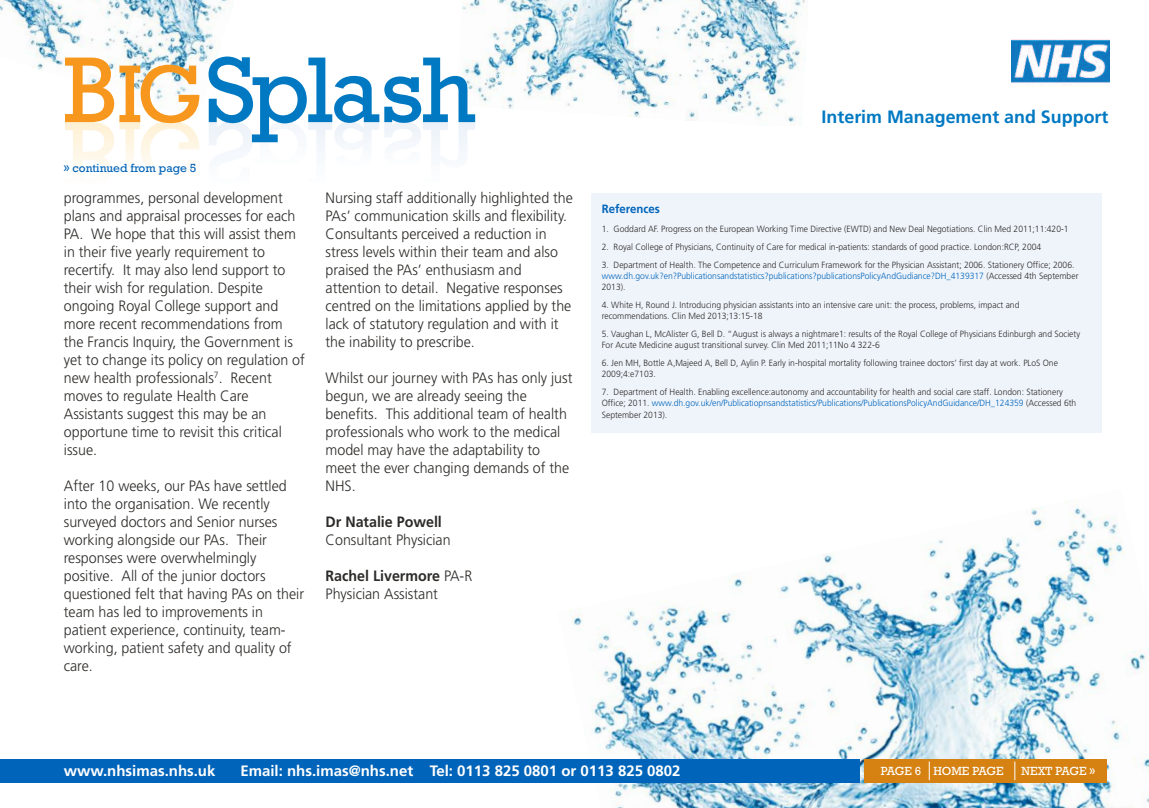
<style>
.page{position:relative;width:1149px;height:808px;background:#fff}
.page>*{position:absolute;margin:0;border:0;box-sizing:border-box;transform-origin:0 0}
.t1{font:95.1px "Rockwell";letter-spacing:-.04em;color:#0079c2}
.t2{font:83.1px "Rockwell";color:#f7971d}
.t3{font:700 17.85px "Frutiger";color:#0079c2}
.t4{font:300 15px/18px "Frutiger";color:#2d2b29;scale:.95 1}
.t5{font:700 15px "Frutiger";color:#fff}
.t6{font:700 15px "Frutiger";color:#2d2b29;scale:.95 1}
.t7{font:12px "Rockwell";color:#fff}
.t8{font:12px "Rockwell";color:#0064ba}
.t9{font:700 12px "Frutiger";color:#0064ba;scale:.95 1}
.t10{font:300 9px/10.8px "Frutiger";color:#2d2b29;scale:.95 1}
.s1{font-size:95.1px}
.s2{font-weight:700}
.s3{color:#0064ba}
</style>
<div class="page">
<img style="left:569px;top:506px;width:579px;height:302px">
<div style="left:591px;top:193px;width:510px;height:240px;background:#eff4fb"></div>
<img style="left:0;top:0;width:228px;height:113px">
<img style="left:462px;top:0;width:344px;height:123px">
<img style="left:1011px;top:39px;width:98px;height:46px">
<svg style="left:208px;top:102px;width:267px;height:50px"></svg>
<svg style="left:65px;top:121px;width:134px;height:50px"></svg>
<div style="left:863px;top:759px;width:243px;height:24px;background:#d58213"></div>
<div style="left:0;top:759px;width:859px;height:24px;background:#0064ba"></div>
<svg style="left:1014px;top:761px;width:1px;height:19px"></svg>
<svg style="left:928px;top:761px;width:1px;height:19px"></svg>
<h2 class="t2" style="left:63px;top:66px;width:142px"><span class="s1">B</span>IG</h2>
<p class="t8" style="left:64px;top:164px;width:134px">» continued from page 5</p>
<h1 class="t1" style="left:205px;top:58px;width:271px">Splash</h1>
<p class="t4" style="left:64px;top:190px;width:255px">programmes, personal development plans and appraisal processes for each PA. We hope that this will assist them in their five yearly requirement to recertify. It may also lend support to their wish for regulation. Despite ongoing Royal College support and more recent recommendations from the Francis Inquiry, the Government is yet to change its policy on regulation of new health professionals<sup>7</sup>. Recent moves to regulate Health Care Assistants suggest this may be an opportune time to revisit this critical issue.</p>
<p class="t4" style="left:64px;top:478px;width:254px">After 10 weeks, our PAs have settled into the organisation. We recently surveyed doctors and Senior nurses working alongside our PAs. Their responses were overwhelmingly positive. All of the junior doctors questioned felt that having PAs on their team has led to improvements in patient experience, continuity, team&shy;working, patient safety and quality of care.</p>
<p class="t4" style="left:325px;top:190px;width:262px">Nursing staff additionally highlighted the PAs’ communication skills and flexibility.<br>Consultants perceived a reduction in stress levels within their team and also praised the PAs’ enthusiasm and attention to detail. Negative responses centred on the limitations applied by the lack of statutory regulation and with it the inability to prescribe.</p>
<p class="t4" style="left:325px;top:370px;width:261px">Whilst our journey with PAs has only just begun, we are already seeing the benefits. This additional team of health professionals who work to the medical model may have the adaptability to meet the ever changing demands of the<br>NHS.</p>
<p class="t6" style="left:325px;top:515px;width:124px">Dr Natalie Powell</p>
<p class="t4" style="left:325px;top:532px;width:133px">Consultant Physician</p>
<p class="t4" style="left:325px;top:568px;width:156px"><span class="s2">Rachel Livermore</span> PA-R<br>Physician Assistant</p>
<p class="t3" style="left:821px;top:110px;width:288px">Interim Management and Support</p>
<p class="t9" style="left:601px;top:204px;width:63px">References</p>
<p class="t10" style="left:601px;top:224px;width:493px">1. Goddard AF. Progress on the European Working Time Directive (EWTD) and New Deal Negotiations. Clin Med 2011;11:420-1</p>
<p class="t10" style="left:601px;top:242px;width:464px">2. Royal College of Physicians, Continuity of Care for medical in-patients: standards of good practice. London:RCP, 2004</p>
<p class="t10" style="left:601px;top:260px;width:503px">3. Department of Health. The Competence and Curriculum Framework for the Physician Assistant; 2006. Stationery Office; 2006. <span class="s3">www.dh.gov.uk?en?Publicationsandstatistics?publications?publicationsPolicyAndGudiance?DH_4139317</span> (Accessed 4th September<br>2013).</p>
<p class="t10" style="left:601px;top:300px;width:441px">4. White H, Round J. Introducing physician assistants into an intensive care unit: the process, problems, impact and recommendations. Clin Med 2013;13:15-18</p>
<p class="t10" style="left:601px;top:329px;width:505px">5. Vaughan L, McAlister G, Bell D. “August is always a nightmare1: results of the Royal College of Physicians Edinburgh and Society<br>For Acute Medicine august transitional survey. Clin Med 2011;11No 4 322-6</p>
<p class="t10" style="left:601px;top:358px;width:481px">6. Jen MH, Bottle A,Majeed A, Bell D, Aylin P. Early in-hospital mortality following trainee doctors’ first day at work. PLoS One<br>2009;4:e7103.</p>
<p class="t10" style="left:601px;top:387px;width:501px">7. Department of Health. Enabling excellence:autonomy and accountability for health and social care staff. London: Stationery<br>Office; 2011. <span class="s3">www.dh.gov.uk/en/Publicatiopnsandstatistics/Publications/PublicationsPolicyAndGuidance/DH_124359</span> (Accessed 6th</p>
<p class="t10" style="left:601px;top:410px;width:70px">September 2013).</p>
<p class="t5" style="left:64px;top:765px;width:153px">www.nhsimas.nhs.uk</p>
<p class="t5" style="left:240px;top:765px;width:441px">Email: nhs.imas@nhs.net Tel: 0113 825 0801 or 0113 825 0802</p>
<p class="t7" style="left:880px;top:767px;width:124px">PAGE 6 HOME PAGE</p>
<p class="t7" style="left:1021px;top:767px;width:75px">NEXT PAGE »</p>
</div>
